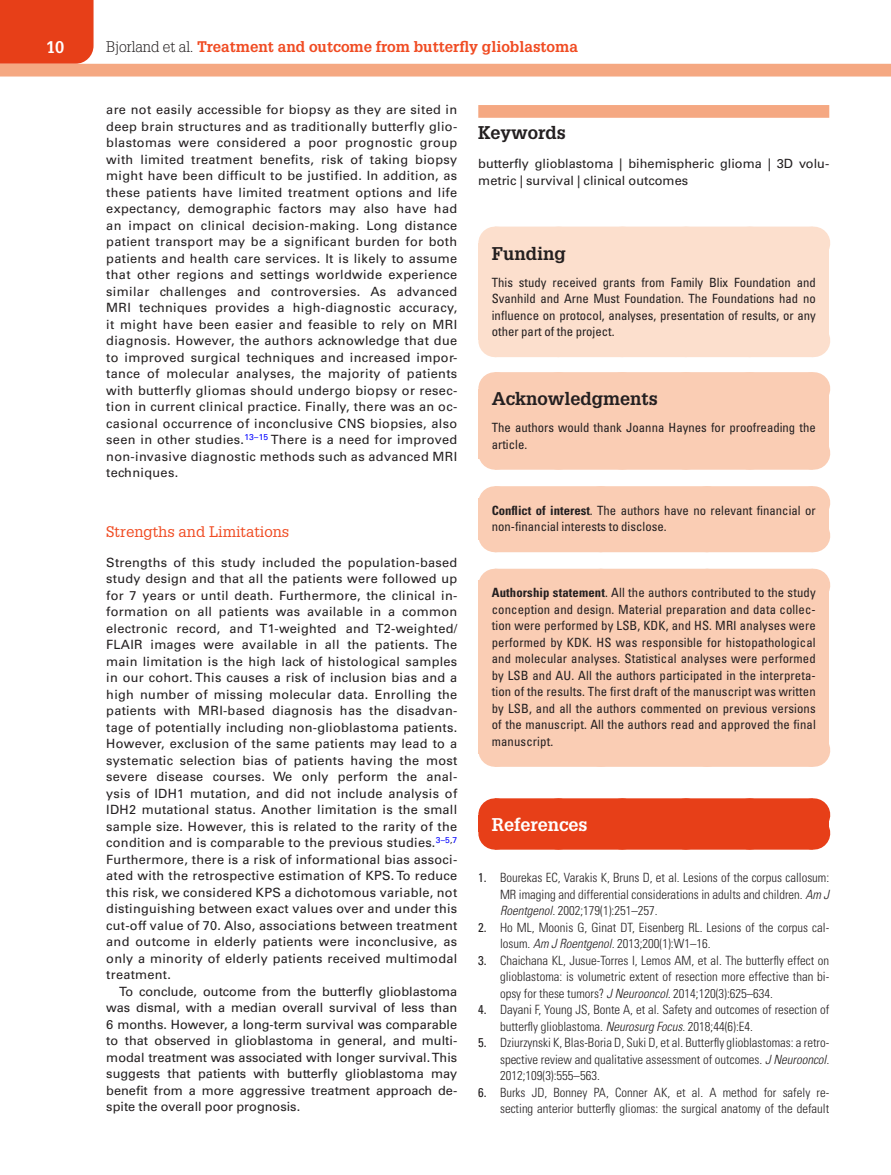
<style>
.page{position:relative;width:891px;height:1175px;background:#fff}
.page>*{position:absolute;margin:0;border:0;box-sizing:border-box;transform-origin:0 0}
.EM_Ack_Head{font:700 18px "Glypha LT Std";color:#231f20}
.RefHead{font:700 18px "Glypha LT Std";color:#fff}
.HeadA{font:700 18px "Glypha LT Std";color:#231f20}
.EM_Head{font:700 18px "Glypha LT Std";color:#231f20}
.t1{font:700 16.5px "Glypha LT Std";color:#fff}
.t2{font:15px "Glypha LT Std Bold 2";color:#f04b22}
.HeadB{font:15px "Glypha LT Std";color:#f04b22}
.Text{font:12.75px/16.5px "Univers LT Std";letter-spacing:.02em;color:#231f20;text-align:justify}
.Reference{font:300 condensed 12.75px/16.5px "Univers LT Std";color:#231f20;text-align:justify}
.EM_Text_Author_State{font:condensed 12.75px/16.5px "Univers LT Std";color:#231f20}
.TextInd{font:12.75px/16.5px "Univers LT Std";color:#231f20;text-align:justify}
.EM_Text{font:condensed 12.75px/16.5px "Univers LT Std";color:#231f20;text-align:justify}
.Text-2{font:12.75px/16.5px "Univers LT Std";color:#231f20}
.EM_Ack_Text{font:condensed 12.75px/16.5px "Univers LT Std";color:#231f20}
.s1{font-family:"Glypha LT Std";font-weight:300;color:#231f20}
.s2{font-weight:700}
.s3{font-weight:400}
.s4{font-style:italic}
</style>
<div class="page">
<div style="left:0;top:0;width:94px;height:64px;background:#e73f18"></div>
<div style="left:0;top:64px;width:891px;height:12px;background:#f5a882"></div>
<div style="left:478px;top:105px;width:351px;height:13px;background:#f5a882"></div>
<div style="left:478px;top:244px;width:351px;height:33px;background:#fcdfcd"></div>
<div style="left:495px;top:226px;width:318px;height:34px;background:#fcdfcd"></div>
<svg style="left:558px;top:226px;width:223px;height:1px"></svg>
<hr style="left:813px;top:226px;width:1px;height:34px;background:#fcdfcd">
<div style="left:478px;top:274px;width:351px;height:66px;background:#fcdfcd"></div>
<div style="left:495px;top:324px;width:318px;height:33px;background:#fcdfcd"></div>
<hr style="left:813px;top:324px;width:1px;height:33px;background:#fcdfcd">
<div style="left:478px;top:389px;width:351px;height:32px;background:#facdb4"></div>
<div style="left:495px;top:372px;width:318px;height:33px;background:#facdb4"></div>
<svg style="left:564px;top:372px;width:217px;height:1px"></svg>
<hr style="left:813px;top:372px;width:1px;height:33px;background:#facdb4">
<div style="left:478px;top:418px;width:351px;height:41px;background:#facdb4"></div>
<div style="left:495px;top:436px;width:318px;height:34px;background:#facdb4"></div>
<svg style="left:560px;top:469px;width:221px;height:1px"></svg>
<hr style="left:813px;top:436px;width:1px;height:34px;background:#facdb4">
<div style="left:478px;top:498px;width:351px;height:41px;background:#facdb4"></div>
<div style="left:495px;top:486px;width:318px;height:33px;background:#facdb4"></div>
<hr style="left:813px;top:486px;width:1px;height:33px;background:#facdb4">
<div style="left:495px;top:519px;width:318px;height:33px;background:#facdb4"></div>
<svg style="left:605px;top:486px;width:155px;height:1px"></svg>
<hr style="left:813px;top:519px;width:1px;height:33px;background:#facdb4">
<div style="left:478px;top:580px;width:351px;height:174px;background:#facdb4"></div>
<div style="left:495px;top:568px;width:318px;height:34px;background:#facdb4"></div>
<svg style="left:601px;top:568px;width:159px;height:1px"></svg>
<hr style="left:813px;top:568px;width:1px;height:34px;background:#facdb4">
<div style="left:495px;top:734px;width:318px;height:32px;background:#facdb4"></div>
<hr style="left:813px;top:734px;width:1px;height:32px;background:#facdb4">
<div style="left:478px;top:815px;width:351px;height:17px;background:#e73f18"></div>
<div style="left:495px;top:798px;width:318px;height:33px;background:#e73f18"></div>
<hr style="left:813px;top:798px;width:1px;height:33px;background:#e73f18">
<div style="left:495px;top:816px;width:318px;height:33px;background:#e73f18"></div>
<svg style="left:558px;top:798px;width:223px;height:1px"></svg>
<hr style="left:813px;top:816px;width:1px;height:33px;background:#e73f18">
<p class="t1" style="left:46px;top:37px;width:20px">10</p>
<p class="t2" style="left:106px;top:37px;width:473px"><span class="s1">Bjorland et al.</span> Treatment and outcome from butterfly glioblastoma</p>
<p class="Text" style="left:106px;top:102px;width:353px">are not easily accessible for biopsy as they are sited in deep brain structures and as traditionally butterfly glio&shy;blastomas were considered a poor prognostic group with limited treatment benefits, risk of taking biopsy might have been difficult to be justified. In addition, as these patients have limited treatment options and life expectancy, demographic factors may also have had an impact on clinical decision-making. Long distance patient transport may be a significant burden for both patients and health care services. It is likely to assume that other regions and settings worldwide experience similar challenges and controversies. As advanced MRI techniques provides a high-diagnostic accuracy, it might have been easier and feasible to rely on MRI diagnosis. However, the authors acknowledge that due to improved surgical techniques and increased impor&shy;tance of molecular analyses, the majority of patients with butterfly gliomas should undergo biopsy or resec&shy;tion in current clinical practice. Finally, there was an oc&shy;casional occurrence of inconclusive CNS biopsies, also seen in other studies.<sup>13–15</sup> There is a need for improved non-invasive diagnostic methods such as advanced MRI techniques.</p>
<h3 class="HeadB" style="left:106px;top:523px;width:185px">Strengths and Limitations</h3>
<p class="Text" style="left:106px;top:554px;width:353px">Strengths of this study included the population-based study design and that all the patients were followed up for 7 years or until death. Furthermore, the clinical in&shy;formation on all patients was available in a common electronic record, and T1-weighted and T2-weighted/ FLAIR images were available in all the patients. The main limitation is the high lack of histological samples in our cohort. This causes a risk of inclusion bias and a high number of missing molecular data. Enrolling the patients with MRI-based diagnosis has the disadvan&shy;tage of potentially including non-glioblastoma patients.<br>However, exclusion of the same patients may lead to a systematic selection bias of patients having the most severe disease courses. We only perform the anal&shy;ysis of IDH1 mutation, and did not include analysis of IDH2 mutational status. Another limitation is the small sample size. However, this is related to the rarity of the condition and is comparable to the previous studies.<sup>3–5</sup><sup>,</sup><sup>7<br></sup>Furthermore, there is a risk of informational bias associ&shy;ated with the retrospective estimation of KPS. To reduce this risk, we considered KPS a dichotomous variable, not distinguishing between exact values over and under this cut-off value of 70. Also, associations between treatment and outcome in elderly patients were inconclusive, as only a minority of elderly patients received multimodal treatment.</p>
<p class="TextInd" style="left:106px;top:983px;width:353px;text-indent:13px">To conclude, outcome from the butterfly glioblastoma was dismal, with a median overall survival of less than 6 months. However, a long-term survival was comparable to that observed in glioblastoma in general, and multi&shy;modal treatment was associated with longer survival. This suggests that patients with butterfly glioblastoma may benefit from a more aggressive treatment approach de&shy;spite the overall poor prognosis.</p>
<h2 class="HeadA" style="left:478px;top:121px;width:89px">Keywords</h2>
<p class="Text-2" style="left:478px;top:155px;width:352px">butterfly glioblastoma | bihemispheric glioma | 3D volu&shy;metric | survival | clinical outcomes</p>
<h3 class="EM_Head" style="left:492px;top:242px;width:76px">Funding</h3>
<p class="EM_Text" style="left:492px;top:274px;width:326px">This study received grants from Family Blix Foundation and Svanhild and Arne Must Foundation. The Foundations had no influence on protocol, analyses, presentation of results, or any other part of the project.</p>
<h3 class="EM_Ack_Head" style="left:492px;top:387px;width:168px">Acknowledgments</h3>
<p class="EM_Ack_Text" style="left:492px;top:419px;width:326px">The authors would thank Joanna Haynes for proofreading the article.</p>
<p class="EM_Text_Author_State" style="left:492px;top:502px;width:325px"><span class="s2">Conflict of interest</span>. The authors have no relevant financial or non-financial interests to disclose.</p>
<p class="EM_Text_Author_State" style="left:492px;top:584px;width:326px;text-align:justify"><span class="s2">Authorship statement</span>. All the authors contributed to the study conception and design. Material preparation and data collec&shy;tion were performed by LSB, KDK, and HS. MRI analyses were performed by KDK. HS was responsible for histopathological and molecular analyses. Statistical analyses were performed by LSB and AU. All the authors participated in the interpreta&shy;tion of the results. The first draft of the manuscript was written by LSB, and all the authors commented on previous versions of the manuscript. All the authors read and approved the final manuscript.</p>
<h3 class="RefHead" style="left:492px;top:813px;width:97px">References</h3>
<p class="Reference" style="left:500px;top:869px;width:331px;text-indent:-22px"><span class="s3">1.</span> Bourekas EC, Varakis K, Bruns D, et al. Lesions of the corpus callosum:<br>MR imaging and differential considerations in adults and children. <span class="s4">Am J Roentgenol.</span> 2002;179(1):251–257.</p>
<p class="Reference" style="left:500px;top:919px;width:331px;text-indent:-22px"><span class="s3">2.</span> Ho ML, Moonis G, Ginat DT, Eisenberg RL. Lesions of the corpus cal&shy;losum. <span class="s4">Am J Roentgenol.</span> 2013;200(1):W1–16.</p>
<p class="Reference" style="left:500px;top:952px;width:331px;text-indent:-22px"><span class="s3">3.</span> Chaichana KL, Jusue-Torres I, Lemos AM, et al. The butterfly effect on glioblastoma: is volumetric extent of resection more effective than bi&shy;opsy for these tumors? <span class="s4">J Neurooncol.</span> 2014;120(3):625–634.</p>
<p class="Reference" style="left:500px;top:1001px;width:331px;text-indent:-22px"><span class="s3">4.</span> Dayani F, Young JS, Bonte A, et al. Safety and outcomes of resection of butterfly glioblastoma. <span class="s4">Neurosurg Focus</span>. 2018;44(6):E4.</p>
<p class="Reference" style="left:500px;top:1034px;width:331px;text-indent:-22px"><span class="s3">5.</span> Dziurzynski K, Blas-Boria D, Suki D, et al. Butterfly glioblastomas: a retro&shy;spective review and qualitative assessment of outcomes. <span class="s4">J Neurooncol.<br></span>2012;109(3):555–563.</p>
<p class="Reference" style="left:478px;top:1084px;width:353px;text-align:right"><span class="s3">6.</span> Burks JD, Bonney PA, Conner AK, et al. A method for safely re&shy;secting anterior butterfly gliomas: the surgical anatomy of the default</p>
</div>
